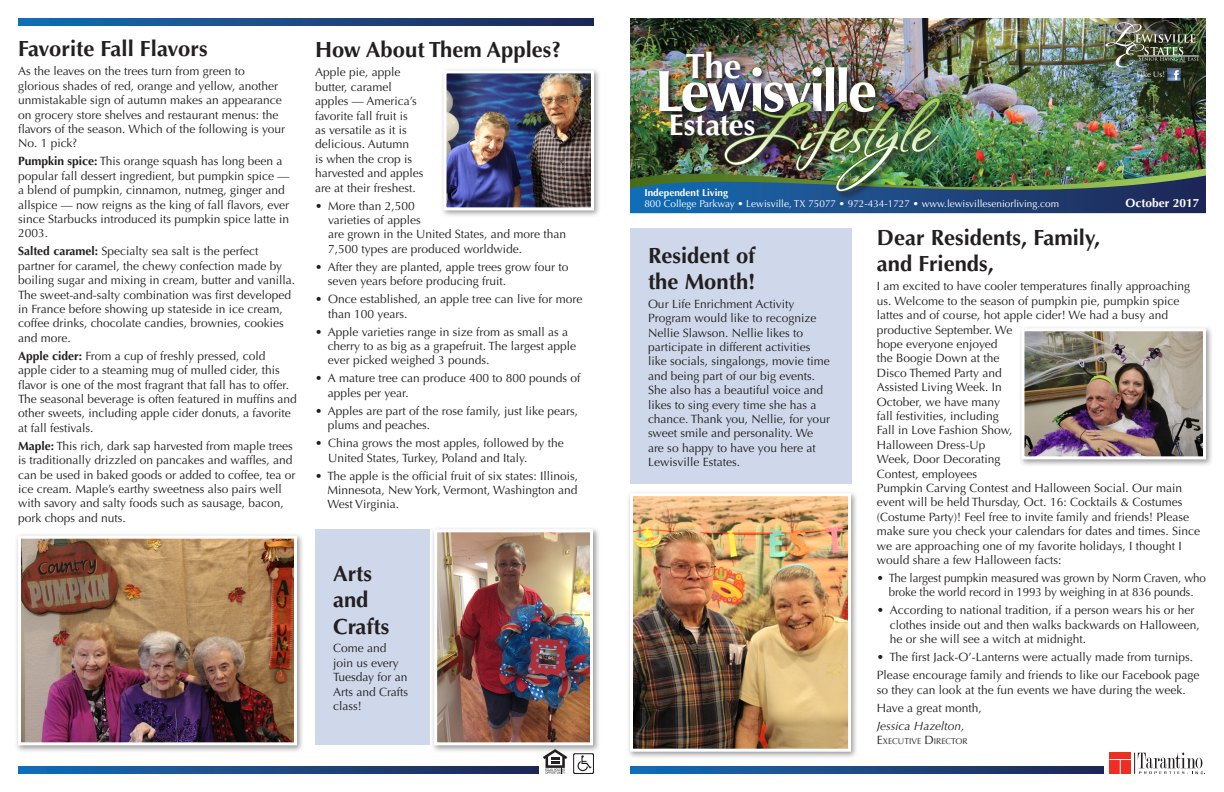
<style>
.page{position:relative;width:1224px;height:792px;background:#fff}
.page>*{position:absolute;margin:0;border:0;box-sizing:border-box;transform-origin:0 0}
.t1{font:69.2px "Stephanie Marie JF";color:#fff}
.t2{font:700 58.5px "Optima LT Std";letter-spacing:-.05em;color:#fff}
.t3{font:700 35.2px "Optima LT Std";color:#fff}
.t4{font:700 29.9px "Optima LT Std";letter-spacing:-.005em;color:#fff}
.t5{font:700 22px/26.4px "Optima LT Std";color:#231f20}
.t6{font:12px/14.4px "Optima LT Std";color:#231f20}
.t7{font:italic 12px "Optima LT Std";color:#231f20}
.t8{font:700 12px "Optima LT Std";color:#fff}
.t9{font:10px "Optima LT Std";color:#fff}
.t10{font:700 10px "Optima LT Std";color:#fff}
.t11{font:8.4px "Optima LT Std";color:#231f20}
.t12{font:8px "Optima LT Std";color:#fff}
.s1{font-weight:700}
.s2{font-size:12px}
</style>
<div class="page">
<img style="left:630px;top:18px;width:576px;height:79px">
<img style="left:657px;top:65px;width:226px;height:32px">
<img style="left:684px;top:49px;width:65px;height:38px">
<img style="left:630px;top:97px;width:576px;height:116px">
<img style="left:1105px;top:22px;width:94px;height:59px">
<div style="left:315px;top:529px;width:115px;height:216px;background:#ced8ea"></div>
<div style="left:630px;top:228px;width:221px;height:256px;background:#ced8ea"></div>
<div style="left:627px;top:490px;width:232px;height:269px;background:#231f20;opacity:.45"></div>
<img style="left:628px;top:492px;width:225px;height:261px">
<div style="left:15px;top:532px;width:290px;height:221px;background:#231f20;opacity:.45"></div>
<img style="left:16px;top:534px;width:282px;height:213px">
<div style="left:431px;top:526px;width:170px;height:227px;background:#231f20;opacity:.45"></div>
<div style="left:440px;top:67px;width:162px;height:151px;background:#231f20;opacity:.45"></div>
<img style="left:442px;top:69px;width:154px;height:143px">
<div style="left:1018px;top:325px;width:196px;height:142px;background:#231f20;opacity:.45"></div>
<img style="left:1020px;top:327px;width:187px;height:134px">
<svg style="left:1110px;top:753px;width:95px;height:21px"></svg>
<svg style="left:630px;top:767px;width:473px;height:7px;background:#1a4984"></svg>
<svg style="left:18px;top:767px;width:415px;height:7px;background:#1a508d"></svg>
<svg style="left:18px;top:18px;width:576px;height:7px;background:#1a4984"></svg>
<img style="left:433px;top:528px;width:161px;height:246px">
<h3 class="t5" style="left:18px;top:36px;width:191px">Favorite Fall Flavors</h3>
<p class="t6" style="left:18px;top:64px;width:269px">As the leaves on the trees turn from green to glorious shades of red, orange and yellow, another unmistakable sign of autumn makes an appearance on grocery store shelves and restaurant menus: the flavors of the season. Which of the following is your No. 1 pick?</p>
<p class="t6" style="left:18px;top:154px;width:273px"><span class="s1">Pumpkin spice:</span> This orange squash has long been a popular fall dessert ingredient, but pumpkin spice — a blend of pumpkin, cinnamon, nutmeg, ginger and allspice — now reigns as the king of fall flavors, ever since Starbucks introduced its pumpkin spice latte in 2003.</p>
<p class="t6" style="left:18px;top:244px;width:279px"><span class="s1">Salted caramel:</span> Specialty sea salt is the perfect partner for caramel, the chewy confection made by boiling sugar and mixing in cream, butter and vanilla.<br>The sweet-and-salty combination was first developed in France before showing up stateside in ice cream, coffee drinks, chocolate candies, brownies, cookies and more.</p>
<p class="t6" style="left:18px;top:349px;width:280px"><span class="s1">Apple cider:</span> From a cup of freshly pressed, cold apple cider to a steaming mug of mulled cider, this flavor is one of the most fragrant that fall has to offer.<br>The seasonal beverage is often featured in muffins and other sweets, including apple cider donuts, a favorite at fall festivals.</p>
<p class="t6" style="left:18px;top:439px;width:279px"><span class="s1">Maple:</span> This rich, dark sap harvested from maple trees is traditionally drizzled on pancakes and waffles, and can be used in baked goods or added to coffee, tea or ice cream. Maple’s earthy sweetness also pairs well with savory and salty foods such as sausage, bacon, pork chops and nuts.</p>
<h3 class="t5" style="left:315px;top:37px;width:248px">How About Them Apples?</h3>
<p class="t6" style="left:315px;top:65px;width:110px">Apple pie, apple butter, caramel apples — America’s favorite fall fruit is<br>as versatile as it is delicious. Autumn<br>is when the crop is harvested and apples are at their freshest.</p>
<p class="t6" style="left:328px;top:198px;width:239px;text-indent:-13px">• More than 2,500<br>varieties of apples<br>are grown in the United States, and more than<br>7,500 types are produced worldwide.</p>
<p class="t6" style="left:328px;top:260px;width:242px;text-indent:-13px">• After they are planted, apple trees grow four to seven years before producing fruit.</p>
<p class="t6" style="left:328px;top:292px;width:256px;text-indent:-13px">• Once established, an apple tree can live for more than 100 years.</p>
<p class="t6" style="left:328px;top:324px;width:250px;text-indent:-13px">• Apple varieties range in size from as small as a cherry to as big as a grapefruit. The largest apple ever picked weighed 3 pounds.</p>
<p class="t6" style="left:328px;top:371px;width:254px;text-indent:-13px">• A mature tree can produce 400 to 800 pounds of apples per year.</p>
<p class="t6" style="left:328px;top:404px;width:252px;text-indent:-13px">• Apples are part of the rose family, just like pears, plums and peaches.</p>
<p class="t6" style="left:328px;top:436px;width:237px;text-indent:-13px">• China grows the most apples, followed by the<br>United States, Turkey, Poland and Italy.</p>
<p class="t6" style="left:327px;top:468px;width:252px;text-align:justify;text-indent:-12px">• The apple is the official fruit of six states: Illinois, Minnesota, New York, Vermont, Washington and West Virginia.</p>
<h3 class="t5" style="left:333px;top:560px;width:58px">Arts and<br>Crafts</h3>
<p class="t6" style="left:333px;top:641px;width:77px">Come and join us every<br>Tuesday for an<br>Arts and Crafts class!</p>
<h3 class="t3" style="left:685px;top:45px;width:57px">The</h3>
<h3 class="t4" style="left:669px;top:107px;width:88px">Estates</h3>
<h2 class="t2" style="left:654px;top:57px;width:224px">Lewisville</h2>
<h1 class="t1" style="left:724px;top:87px;width:215px">Lifestyle</h1>
<p class="t10" style="left:644px;top:187px;width:85px">Independent Living</p>
<p class="t9" style="left:644px;top:198px;width:416px">800 College Parkway • Lewisville, TX 75077 • 972-434-1727 • www.lewisvilleseniorliving.com</p>
<p class="t12" style="left:1137px;top:70px;width:30px">Like Us!</p>
<p class="t8" style="left:1125px;top:196px;width:76px">October 2017</p>
<h3 class="t5" style="left:648px;top:242px;width:109px">Resident of the Month!</h3>
<p class="t6" style="left:648px;top:297px;width:184px">Our Life Enrichment Activity<br>Program would like to recognize<br>Nellie Slawson. Nellie likes to participate in different activities like socials, singalongs, movie time and being part of our big events.<br>She also has a beautiful voice and likes to sing every time she has a chance. Thank you, Nellie, for your sweet smile and personality. We are so happy to have you here at<br>Lewisville Estates.</p>
<h3 class="t5" style="left:877px;top:225px;width:225px">Dear Residents, Family, and Friends,</h3>
<p class="t6" style="left:877px;top:279px;width:325px">I am excited to have cooler temperatures finally approaching us. Welcome to the season of pumpkin pie, pumpkin spice lattes and of course, hot apple cider! We had a busy and productive September. We<br>hope everyone enjoyed<br>the Boogie Down at the<br>Disco Themed Party and<br>Assisted Living Week. In<br>October, we have many<br>fall festivities, including<br>Fall in Love Fashion Show,<br>Halloween Dress-Up<br>Week, Door Decorating<br>Contest, employees<br>Pumpkin Carving Contest and Halloween Social. Our main event will be held Thursday, Oct. 16: Cocktails &amp; Costumes (Costume Party)! Feel free to invite family and friends! Please make sure you check your calendars for dates and times. Since we are approaching one of my favorite holidays, I thought I would share a few Halloween facts:</p>
<p class="t6" style="left:877px;top:571px;width:330px;text-align:center">• The largest pumpkin measured was grown by Norm Craven, who broke the world record in 1993 by weighing in at 836 pounds.</p>
<p class="t6" style="left:890px;top:603px;width:312px;text-indent:-13px">• According to national tradition, if a person wears his or her clothes inside out and then walks backwards on Halloween, he or she will see a witch at midnight.</p>
<p class="t6" style="left:877px;top:648px;width:324px;line-height:18px">• The first Jack-O’-Lanterns were actually made from turnips.<br>Please encourage family and friends to like our Facebook page</p>
<p class="t6" style="left:877px;top:681px;width:310px;line-height:18px">so they can look at the fun events we have during the week.<br>Have a great month,</p>
<p class="t7" style="left:877px;top:719px;width:89px">Jessica Hazelton,</p>
<p class="t11" style="left:877px;top:736px;width:92px"><span class="s2">E</span>XECUTIVE <span class="s2">D</span>IRECTOR</p>
</div>
